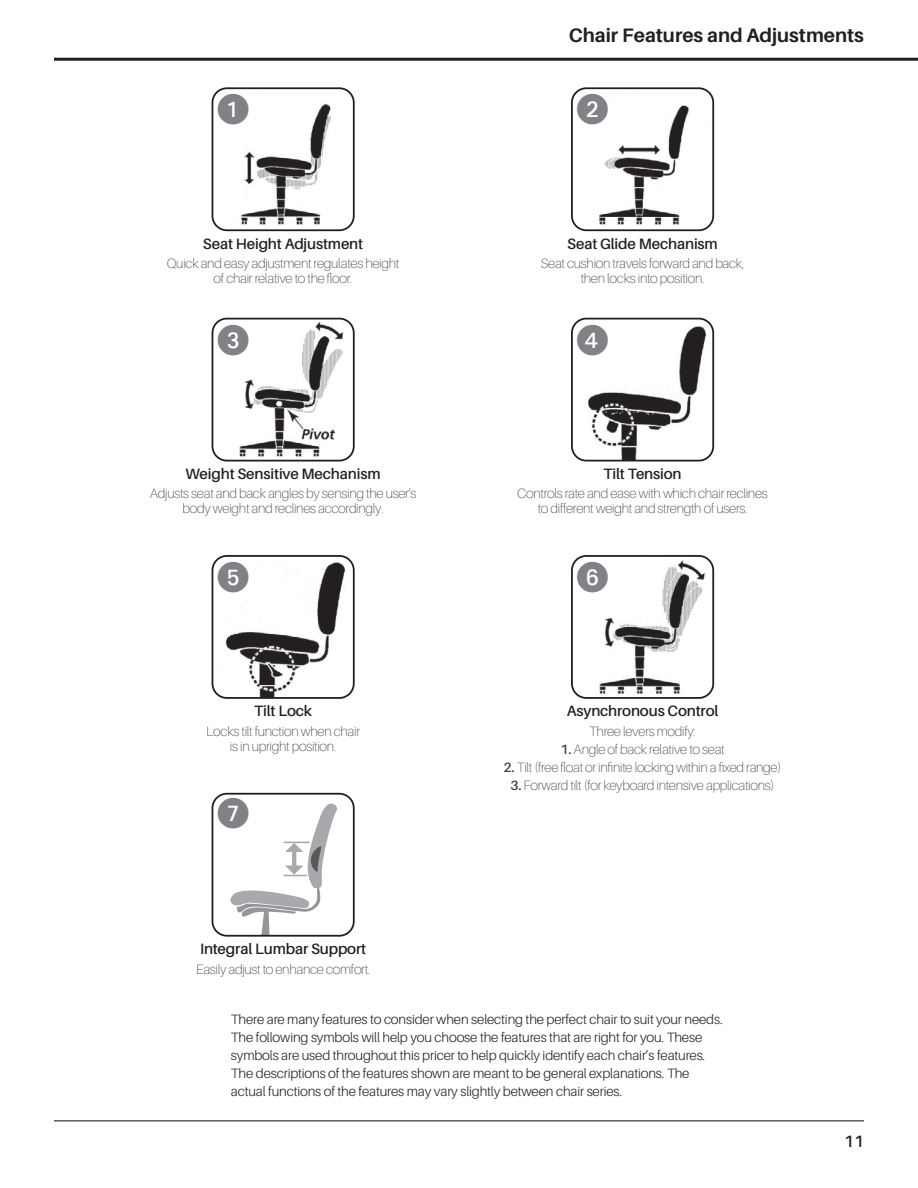
<style>
.page{position:relative;width:918px;height:1188px;background:#fff}
.page>*{position:absolute;margin:0;border:0;box-sizing:border-box;transform-origin:0 0}
.FEATURES_NUMBER_CIRCLES{font:31.5px "Deco Numbers LH Circle";color:#808285}
.t1{font:700 19.5px "Aileron";color:#231f20}
.t2{font:600 16.5px "Aileron";color:#231f20}
.FEATURES_NAME{font:600 15px "Aileron";letter-spacing:-.01em;color:#231f20}
.FEATURES_DESCRIPTION{font:100 13.5px/15px "Aileron";letter-spacing:-.02em;color:#414142;text-align:center}
.INTRO_BODY{font:300 13.5px/18px "Aileron";letter-spacing:-.01em;color:#231f20}
.s1{font-weight:600}
</style>
<div class="page">
<hr style="left:54px;top:58px;width:864px;height:3px;background:#231f20">
<hr style="left:54px;top:1120px;width:810px;height:1px;background:#231f20">
<svg style="left:230px;top:804px;width:107px;height:130px"></svg>
<div style="left:212px;top:793px;width:143px;height:144px;border:2px solid #231f20;border-radius:14px"></div>
<img style="left:212px;top:556px;width:140px;height:142px">
<div style="left:212px;top:555px;width:143px;height:144px;border:2px solid #231f20;border-radius:14px"></div>
<img style="left:574px;top:558px;width:139px;height:138px">
<div style="left:571px;top:555px;width:143px;height:144px;border:2px solid #231f20;border-radius:14px"></div>
<img style="left:572px;top:90px;width:141px;height:140px">
<div style="left:571px;top:87px;width:143px;height:144px;border:2px solid #231f20;border-radius:14px"></div>
<img style="left:572px;top:319px;width:141px;height:140px">
<div style="left:571px;top:318px;width:143px;height:144px;border:2px solid #231f20;border-radius:14px"></div>
<img style="left:212px;top:90px;width:140px;height:140px">
<div style="left:212px;top:87px;width:143px;height:144px;border:2px solid #231f20;border-radius:14px"></div>
<img style="left:212px;top:319px;width:140px;height:140px">
<div style="left:212px;top:318px;width:143px;height:144px;border:2px solid #231f20;border-radius:14px"></div>
<h2 class="t1" style="left:569px;top:24px;width:297px">Chair Features and Adjustments</h2>
<p class="FEATURES_NUMBER_CIRCLES" style="left:217px;top:92px;width:33px">U</p>
<p class="FEATURES_NUMBER_CIRCLES" style="left:577px;top:92px;width:33px">V</p>
<p class="FEATURES_NAME" style="left:203px;top:235px;width:162px">Seat Height Adjustment</p>
<p class="FEATURES_DESCRIPTION" style="left:167px;top:256px;width:234px">Quick and easy adjustment regulates height of chair relative to the floor.</p>
<p class="FEATURES_NAME" style="left:567px;top:235px;width:152px">Seat Glide Mechanism</p>
<p class="FEATURES_DESCRIPTION" style="left:541px;top:256px;width:205px">Seat cushion travels forward and back, then locks into position.</p>
<p class="FEATURES_NUMBER_CIRCLES" style="left:217px;top:323px;width:33px">W</p>
<p class="FEATURES_NUMBER_CIRCLES" style="left:577px;top:323px;width:33px">X</p>
<p class="FEATURES_NAME" style="left:186px;top:465px;width:197px">Weight Sensitive Mechanism</p>
<p class="FEATURES_DESCRIPTION" style="left:150px;top:486px;width:268px">Adjusts seat and back angles by sensing the user’s body weight and reclines accordingly.</p>
<p class="FEATURES_NAME" style="left:603px;top:465px;width:80px">Tilt Tension</p>
<p class="FEATURES_DESCRIPTION" style="left:517px;top:486px;width:252px">Controls rate and ease with which chair reclines to different weight and strength of users.</p>
<p class="FEATURES_NUMBER_CIRCLES" style="left:217px;top:560px;width:33px">Y</p>
<p class="FEATURES_NUMBER_CIRCLES" style="left:577px;top:560px;width:33px">U</p>
<p class="FEATURES_NAME" style="left:254px;top:703px;width:60px">Tilt Lock</p>
<p class="FEATURES_DESCRIPTION" style="left:206px;top:724px;width:155px">Locks tilt function when chair is in upright position.</p>
<p class="FEATURES_NAME" style="left:567px;top:703px;width:153px">Asynchronous Control</p>
<p class="FEATURES_DESCRIPTION" style="left:589px;top:724px;width:108px">Three levers modify:</p>
<p class="FEATURES_DESCRIPTION" style="left:561px;top:742px;width:166px"><span class="s1">1.</span> Angle of back relative to seat</p>
<p class="FEATURES_DESCRIPTION" style="left:504px;top:760px;width:279px"><span class="s1">2.</span> Tilt (free float or infinite locking within a fixed range)</p>
<p class="FEATURES_DESCRIPTION" style="left:511px;top:778px;width:266px"><span class="s1">3.</span> Forward tilt (for keyboard intensive applications)</p>
<p class="FEATURES_NUMBER_CIRCLES" style="left:217px;top:797px;width:33px">V</p>
<p class="FEATURES_NAME" style="left:200px;top:941px;width:168px">Integral Lumbar Support</p>
<p class="FEATURES_DESCRIPTION" style="left:196px;top:961px;width:176px">Easily adjust to enhance comfort.</p>
<p class="INTRO_BODY" style="left:231px;top:1010px;width:492px">There are many features to consider when selecting the perfect chair to suit your needs.<br>The following symbols will help you choose the features that are right for you. These symbols are used throughout this pricer to help quickly identify each chair’s features.<br>The descriptions of the features shown are meant to be general explanations. The actual functions of the features may vary slightly between chair series.</p>
<p class="t2" style="left:844px;top:1132px;width:21px">11</p>
</div>
